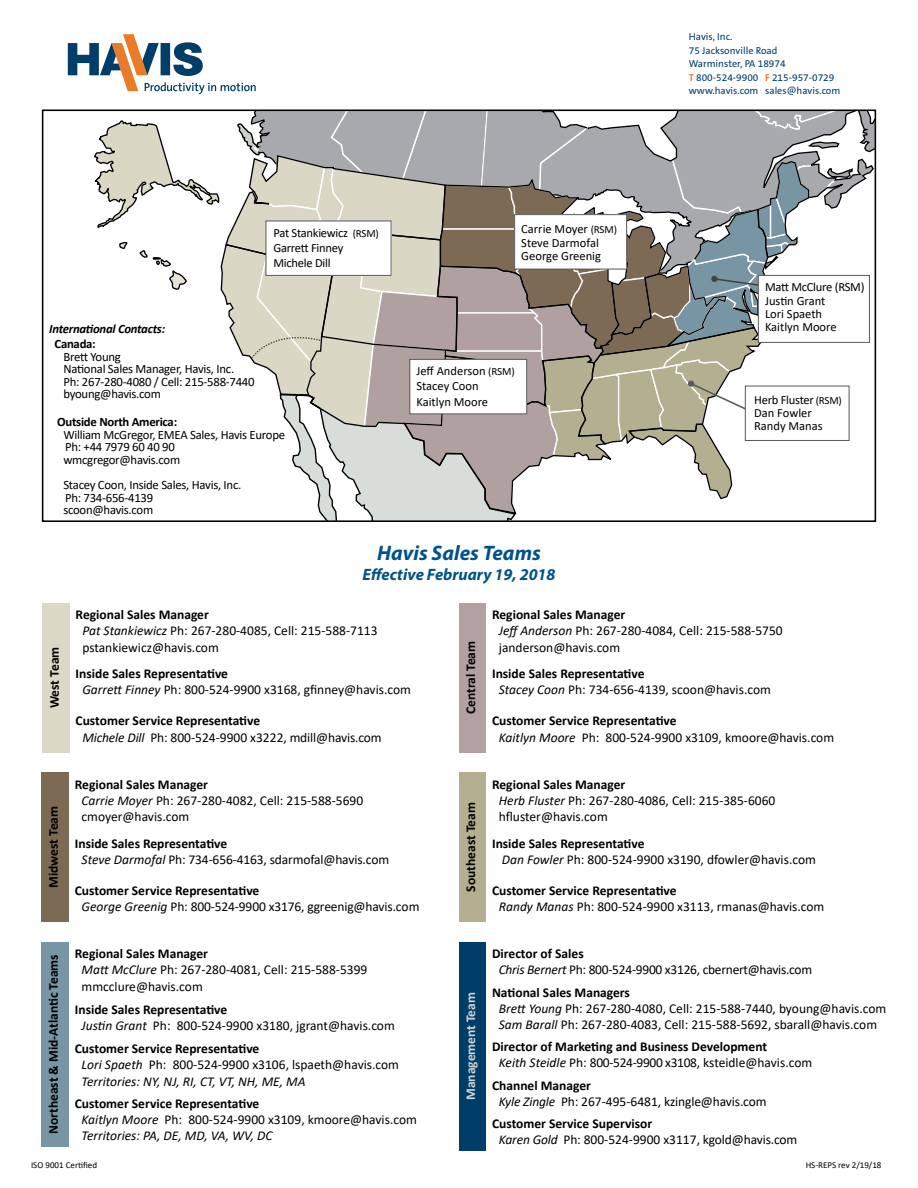
<style>
.page{position:relative;width:918px;height:1188px;background:#fff}
.page>*{position:absolute;margin:0;border:0;box-sizing:border-box;transform-origin:0 0}
.t1{font:italic 700 21px "Myriad Pro";color:#005288}
.t2{font:italic 700 16.5px "Myriad Pro";color:#005288}
.t3{font:13.5px/16.2px "Calibri";color:#000}
.t4{font:italic 13.5px/16.2px "Calibri";color:#000}
.t5{font:700 13.5px/16.2px "Calibri";color:#000}
.t6{font:13.5px/16.2px "Calibri";letter-spacing:-.02em;color:#000}
.t7{font:700 13.5px "Calibri";color:#d1d3d4}
.t8{font:12.75px/12.6px "Calibri";letter-spacing:-.02em;color:#000}
.t9{font:700 12.75px "Calibri";letter-spacing:-.02em;color:#000}
.t10{font:italic 700 12.75px "Calibri";letter-spacing:-.02em;color:#000}
.t11{font:12.6px/13.2px "Calibri";color:#000}
.t12{font:12.6px/15px "Calibri";letter-spacing:-.02em;color:#000}
.t13{font:10.2px/13.5px "The Sans B W5 Plain";color:#003e69}
.t14{font:9px "Calibri";color:#000}
.s1{font-size:10.95px}
.s2{font-family:"The Sans B W7";font-weight:700;color:#eb7b28}
.s3{font-weight:700}
.s4{font-style:italic}
.s5{font-weight:700;font-style:normal}
.s6{font-style:normal}
.s7{font-weight:400;font-style:italic}
.s8{font-weight:400}
</style>
<div class="page">
<svg style="left:68px;top:34px;width:188px;height:60px"></svg>
<svg style="left:93px;top:110px;width:782px;height:411px"></svg>
<div style="left:758px;top:275px;width:111px;height:67px;background:#fff"></div>
<div style="left:758px;top:275px;width:112px;height:68px;border:1px solid #58595b"></div>
<div style="left:745px;top:386px;width:104px;height:54px;background:#fff"></div>
<div style="left:745px;top:386px;width:104px;height:55px;border:1px solid #58595b"></div>
<div style="left:43px;top:603px;width:27px;height:149px;background:#dbd8c6"></div>
<div style="left:459px;top:603px;width:27px;height:149px;background:#b2a1a0"></div>
<div style="left:42px;top:773px;width:27px;height:149px;background:#7d6a55"></div>
<div style="left:459px;top:773px;width:27px;height:149px;background:#b3af90"></div>
<div style="left:459px;top:942px;width:27px;height:208px;background:#003e69"></div>
<div style="left:42px;top:942px;width:27px;height:204px;background:#7895a4"></div>
<p class="t12" style="left:273px;top:225px;width:107px">Pat Stankiewicz <span class="s1">(RSM)<br></span>Garrett Finney<br>Michele Dill</p>
<p class="t10" style="left:49px;top:320px;width:117px">International Contacts:</p>
<p class="t9" style="left:55px;top:335px;width:43px">Canada:</p>
<p class="t8" style="left:63px;top:350px;width:193px">Brett Young<br>National Sales Manager, Havis, Inc.<br>Ph: 267-280-4080 / Cell: 215-588-7440 byoung@havis.com</p>
<p class="t9" style="left:57px;top:413px;width:122px">Outside North America:</p>
<p class="t8" style="left:63px;top:428px;width:223px">William McGregor, EMEA Sales, Havis Europe<br>Ph: +44 7979 60 40 90 wmcgregor@havis.com</p>
<p class="t8" style="left:63px;top:478px;width:180px">Stacey Coon, Inside Sales, Havis, Inc.<br>Ph: 734-656-4139 scoon@havis.com</p>
<p class="t11" style="left:521px;top:222px;width:97px">Carrie Moyer <span class="s1">(RSM)<br></span>Steve Darmofal<br>George Greenig</p>
<p class="t11" style="left:416px;top:363px;width:100px;line-height:15px">Jeff Anderson <span class="s1">(RSM)<br></span>Stacey Coon<br>Kaitlyn Moore</p>
<h1 class="t1" style="left:377px;top:540px;width:165px">Havis Sales Teams</h1>
<p class="t2" style="left:363px;top:564px;width:194px">Effective February 19, 2018</p>
<p class="t13" style="left:689px;top:30px;width:153px">Havis, Inc.<br>75 Jacksonville Road<br>Warminster, PA 18974<br><span class="s2">T</span> 800-524-9900 <span class="s2">F</span> 215-957-0729 www.havis.com sales@havis.com</p>
<p class="t11" style="left:765px;top:280px;width:101px">Matt McClure (RSM)<br>Justin Grant<br>Lori Spaeth<br>Kaitlyn Moore</p>
<p class="t11" style="left:754px;top:393px;width:89px">Herb Fluster <span class="s1">(RSM)<br></span>Dan Fowler<br>Randy Manas</p>
<p class="t5" style="left:46px;top:708px;width:63px;rotate:-90deg">West Team</p>
<p class="t5" style="left:45px;top:888px;width:84px;rotate:-90deg">Midwest Team</p>
<p class="t3" style="left:82px;top:606px;width:297px;text-indent:-7px"><span class="s3">Regional Sales Manager<br></span><span class="s4">Pat Stankiewicz</span> Ph: 267-280-4085, Cell: 215-588-7113 pstankiewicz@havis.com</p>
<p class="t3" style="left:82px;top:665px;width:330px;text-indent:-7px"><span class="s3">Inside Sales Representative<br></span><span class="s4">Garrett Finney</span> Ph: 800-524-9900 x3168, gfinney@havis.com</p>
<p class="t3" style="left:82px;top:712px;width:301px;text-indent:-7px"><span class="s3">Customer Service Representative<br></span><span class="s4">Michele Dill</span> Ph: 800-524-9900 x3222, mdill@havis.com</p>
<p class="t3" style="left:82px;top:776px;width:283px;text-indent:-7px"><span class="s3">Regional Sales Manager<br></span><span class="s4">Carrie Moyer</span> Ph: 267-280-4082, Cell: 215-588-5690 cmoyer@havis.com</p>
<p class="t3" style="left:82px;top:835px;width:309px;text-indent:-7px"><span class="s3">Inside Sales Representative<br></span><span class="s4">Steve Darmofal</span> Ph: 734-656-4163, sdarmofal@havis.com</p>
<p class="t3" style="left:82px;top:882px;width:339px;text-indent:-7px"><span class="s3">Customer Service Representative<br></span><span class="s4">George Greenig</span> Ph: 800-524-9900 x3176, ggreenig@havis.com</p>
<p class="t5" style="left:45px;top:1134px;width:181px;rotate:-90deg">Northeast &amp; Mid-Atlantic Teams</p>
<p class="t3" style="left:82px;top:945px;width:287px;text-indent:-7px"><span class="s3">Regional Sales Manager<br></span><span class="s4">Matt McClure</span> Ph: 267-280-4081, Cell: 215-588-5399 mmcclure@havis.com</p>
<p class="t3" style="left:82px;top:1001px;width:315px;text-indent:-7px"><span class="s3">Inside Sales Representative<br></span><span class="s4">Justin Grant</span> Ph: 800-524-9900 x3180, jgrant@havis.com</p>
<p class="t4" style="left:82px;top:1040px;width:319px;text-indent:-7px"><span class="s5">Customer Service Representative<br></span>Lori Spaeth <span class="s6">Ph: 800-524-9900 x3106, lspaeth@havis.com<br></span>Territories: NY, NJ, RI, CT, VT, NH, ME, MA</p>
<p class="t4" style="left:82px;top:1095px;width:337px;text-indent:-7px"><span class="s5">Customer Service Representative<br></span>Kaitlyn Moore <span class="s6">Ph: 800-524-9900 x3109, kmoore@havis.com<br></span>Territories: PA, DE, MD, VA, WV, DC</p>
<p class="t5" style="left:462px;top:714px;width:75px;rotate:-90deg">Central Team</p>
<p class="t5" style="left:462px;top:892px;width:91px;rotate:-90deg">Southeast Team</p>
<p class="t7" style="left:461px;top:1100px;width:110px;rotate:-90deg">Management Team</p>
<p class="t3" style="left:499px;top:606px;width:285px;text-indent:-7px"><span class="s3">Regional Sales Manager<br></span><span class="s4">Jeff Anderson</span> Ph: 267-280-4084, Cell: 215-588-5750 janderson@havis.com</p>
<p class="t3" style="left:499px;top:665px;width:274px;text-indent:-7px"><span class="s3">Inside Sales Representative<br></span><span class="s4">Stacey Coon</span> Ph: 734-656-4139, scoon@havis.com</p>
<p class="t3" style="left:499px;top:712px;width:337px;text-indent:-7px"><span class="s3">Customer Service Representative<br></span><span class="s4">Kaitlyn Moore</span> Ph: 800-524-9900 x3109, kmoore@havis.com</p>
<p class="t3" style="left:499px;top:776px;width:278px;text-indent:-7px"><span class="s3">Regional Sales Manager<br></span><span class="s4">Herb Fluster</span> Ph: 267-280-4086, Cell: 215-385-6060 hfluster@havis.com</p>
<p class="t3" style="left:502px;top:835px;width:316px;text-indent:-10px"><span class="s3">Inside Sales Representative<br></span><span class="s4">Dan Fowler</span> Ph: 800-524-9900 x3190, dfowler@havis.com</p>
<p class="t3" style="left:499px;top:882px;width:327px;text-indent:-7px"><span class="s3">Customer Service Representative<br></span><span class="s4">Randy Manas</span> Ph: 800-524-9900 x3113, rmanas@havis.com</p>
<p class="t6" style="left:499px;top:945px;width:315px;text-indent:-7px"><span class="s3">Director of Sales<br></span><span class="s4">Chris Bernert</span> Ph: 800-524-9900 x3126, cbernert@havis.com</p>
<p class="t3" style="left:499px;top:984px;width:389px;text-indent:-7px"><span class="s3">National Sales Managers<br></span><span class="s4">Brett Young</span> Ph: 267-280-4080, Cell: 215-588-7440, byoung@havis.com<br><span class="s4">Sam Barall</span> Ph: 267-280-4083, Cell: 215-588-5692, sbarall@havis.com</p>
<p class="t5" style="left:499px;top:1038px;width:315px;text-indent:-7px">Director of Marketing and Business Development<br><span class="s7">Keith Steidle</span> <span class="s8">Ph: 800-524-9900 x3108, ksteidle@havis.com</span></p>
<p class="t3" style="left:499px;top:1077px;width:269px;text-indent:-7px"><span class="s3">Channel Manager<br></span><span class="s4">Kyle Zingle</span> Ph: 267-495-6481, kzingle@havis.com</p>
<p class="t3" style="left:499px;top:1115px;width:300px;text-indent:-7px"><span class="s3">Customer Service Supervisor<br></span><span class="s4">Karen Gold</span> Ph: 800-524-9900 x3117, kgold@havis.com</p>
<p class="t14" style="left:31px;top:1159px;width:68px">ISO 9001 Certified</p>
<p class="t14" style="left:806px;top:1159px;width:77px">HS-REPS rev 2/19/18</p>
</div>
